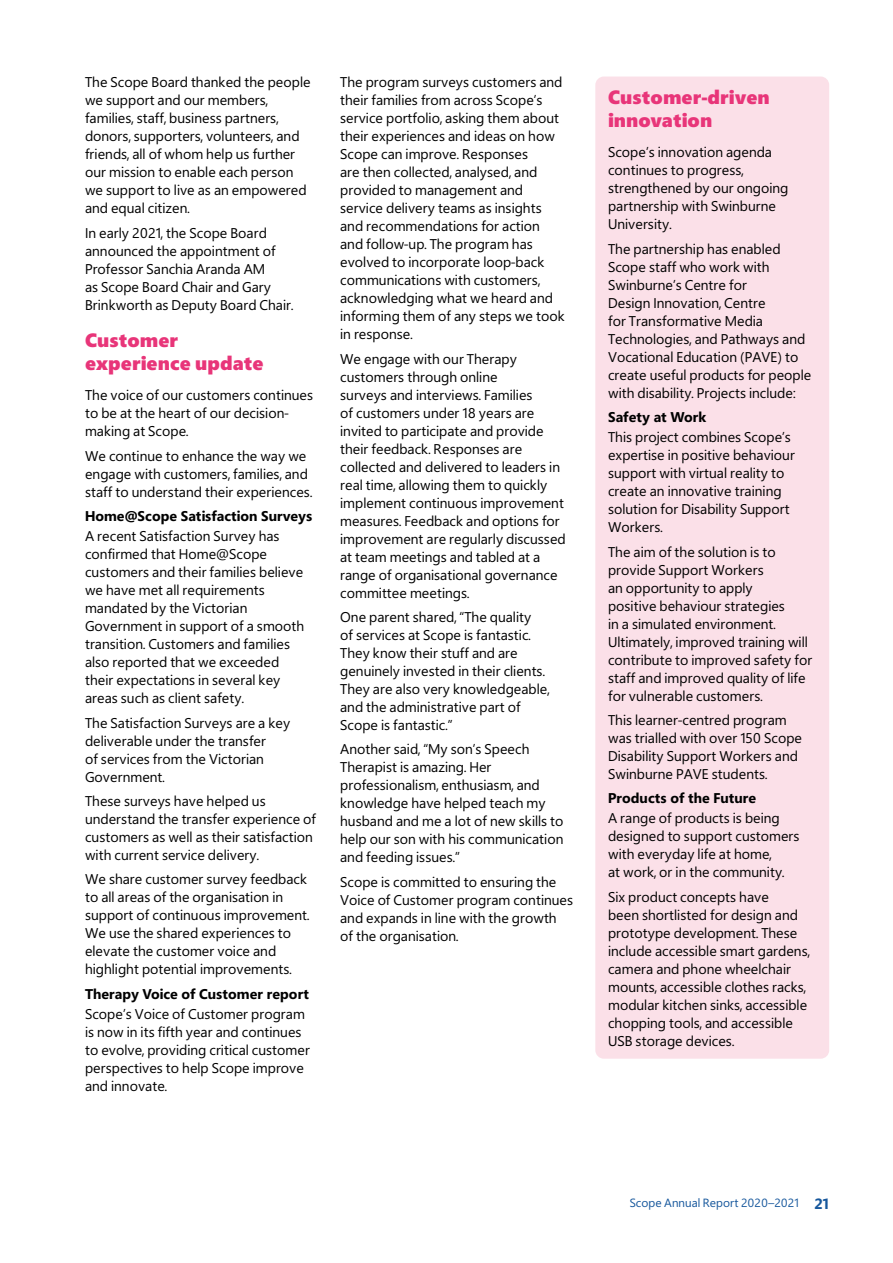
<style>
.page{position:relative;width:893px;height:1263px;background:#fff}
.page>*{position:absolute;margin:0;border:0;box-sizing:border-box;transform-origin:0 0}
.t1{font:19.5px/22.5px "Segoe UI Black";color:#e83579}
.t2{font:14.25px/18px "Segoe UI Regular";color:#000}
.t3{font:14.25px "Segoe UI Bold";color:#000}
.t4{font:12px "Segoe UI Regular";color:#16579c}
.s1{font-family:"Segoe UI Bold";font-size:15px}
</style>
<div class="page">
<div style="left:595px;top:77px;width:234px;height:982px;background:#fbe0e8;border-radius:9px"></div>
<p class="t2" style="left:85px;top:73px;width:227px">The Scope Board thanked the people we support and our members, families, staff, business partners, donors, supporters, volunteers, and friends, all of whom help us further our mission to enable each person we support to live as an empowered and equal citizen.</p>
<p class="t2" style="left:85px;top:224px;width:210px">In early 2021, the Scope Board announced the appointment of<br>Professor Sanchia Aranda AM<br>as Scope Board Chair and Gary<br>Brinkworth as Deputy Board Chair.</p>
<h1 class="t1" style="left:85px;top:329px;width:180px">Customer experience update</h1>
<p class="t2" style="left:85px;top:386px;width:230px">The voice of our customers continues to be at the heart of our decision&shy;making at Scope.</p>
<p class="t2" style="left:85px;top:447px;width:229px">We continue to enhance the way we engage with customers, families, and staff to understand their experiences.</p>
<p class="t3" style="left:85px;top:508px;width:229px">Home@Scope Satisfaction Surveys</p>
<p class="t2" style="left:85px;top:527px;width:221px">A recent Satisfaction Survey has confirmed that Home@Scope customers and their families believe we have met all requirements mandated by the Victorian<br>Government in support of a smooth transition. Customers and families also reported that we exceeded their expectations in several key areas such as client safety.</p>
<p class="t2" style="left:85px;top:714px;width:207px">The Satisfaction Surveys are a key deliverable under the transfer<br>of services from the Victorian<br>Government.</p>
<p class="t2" style="left:85px;top:792px;width:233px">These surveys have helped us understand the transfer experience of customers as well as their satisfaction with current service delivery.</p>
<p class="t2" style="left:85px;top:870px;width:226px">We share customer survey feedback to all areas of the organisation in support of continuous improvement.<br>We use the shared experiences to elevate the customer voice and highlight potential improvements.</p>
<p class="t3" style="left:85px;top:986px;width:226px">Therapy Voice of Customer report</p>
<p class="t2" style="left:85px;top:1005px;width:226px">Scope’s Voice of Customer program is now in its fifth year and continues to evolve, providing critical customer perspectives to help Scope improve and innovate.</p>
<p class="t2" style="left:340px;top:73px;width:226px">The program surveys customers and their families from across Scope’s service portfolio, asking them about their experiences and ideas on how<br>Scope can improve. Responses<br>are then collected, analysed, and provided to management and service delivery teams as insights and recommendations for action and follow-up. The program has evolved to incorporate loop-back communications with customers, acknowledging what we heard and informing them of any steps we took in response.</p>
<p class="t2" style="left:340px;top:350px;width:227px">We engage with our Therapy customers through online<br>surveys and interviews. Families<br>of customers under 18 years are invited to participate and provide their feedback. Responses are collected and delivered to leaders in real time, allowing them to quickly implement continuous improvement measures. Feedback and options for improvement are regularly discussed at team meetings and tabled at a range of organisational governance committee meetings.</p>
<p class="t2" style="left:340px;top:608px;width:211px">One parent shared, “The quality<br>of services at Scope is fantastic.<br>They know their stuff and are genuinely invested in their clients.<br>They are also very knowledgeable, and the administrative part of<br>Scope is fantastic.”</p>
<p class="t2" style="left:340px;top:740px;width:225px">Another said, “My son’s Speech<br>Therapist is amazing. Her professionalism, enthusiasm, and knowledge have helped teach my husband and me a lot of new skills to help our son with his communication and feeding issues.”</p>
<p class="t2" style="left:340px;top:873px;width:235px">Scope is committed to ensuring the<br>Voice of Customer program continues and expands in line with the growth of the organisation.</p>
<h1 class="t1" style="left:608px;top:86px;width:163px">Customer-driven innovation</h1>
<p class="t2" style="left:608px;top:143px;width:182px">Scope’s innovation agenda continues to progress, strengthened by our ongoing partnership with Swinburne<br>University.</p>
<p class="t2" style="left:608px;top:240px;width:205px">The partnership has enabled<br>Scope staff who work with<br>Swinburne’s Centre for<br>Design Innovation, Centre<br>for Transformative Media<br>Technologies, and Pathways and<br>Vocational Education (PAVE) to create useful products for people with disability. Projects include:</p>
<p class="t3" style="left:608px;top:409px;width:100px">Safety at Work</p>
<p class="t2" style="left:608px;top:428px;width:188px">This project combines Scope’s expertise in positive behaviour support with virtual reality to create an innovative training solution for Disability Support<br>Workers.</p>
<p class="t2" style="left:608px;top:543px;width:206px">The aim of the solution is to provide Support Workers<br>an opportunity to apply<br>positive behaviour strategies<br>in a simulated environment.<br>Ultimately, improved training will contribute to improved safety for staff and improved quality of life for vulnerable customers.</p>
<p class="t2" style="left:608px;top:711px;width:196px">This learner-centred program was trialled with over 150 Scope<br>Disability Support Workers and<br>Swinburne PAVE students.</p>
<p class="t3" style="left:608px;top:790px;width:150px">Products of the Future</p>
<p class="t2" style="left:608px;top:809px;width:193px">A range of products is being designed to support customers with everyday life at home,<br>at work, or in the community.</p>
<p class="t2" style="left:608px;top:888px;width:203px">Six product concepts have<br>been shortlisted for design and prototype development. These include accessible smart gardens, camera and phone wheelchair mounts, accessible clothes racks, modular kitchen sinks, accessible chopping tools, and accessible<br>USB storage devices.</p>
<p class="t4" style="left:630px;top:1196px;width:200px">Scope Annual Report 2020–2021 <span class="s1">21</span></p>
</div>
